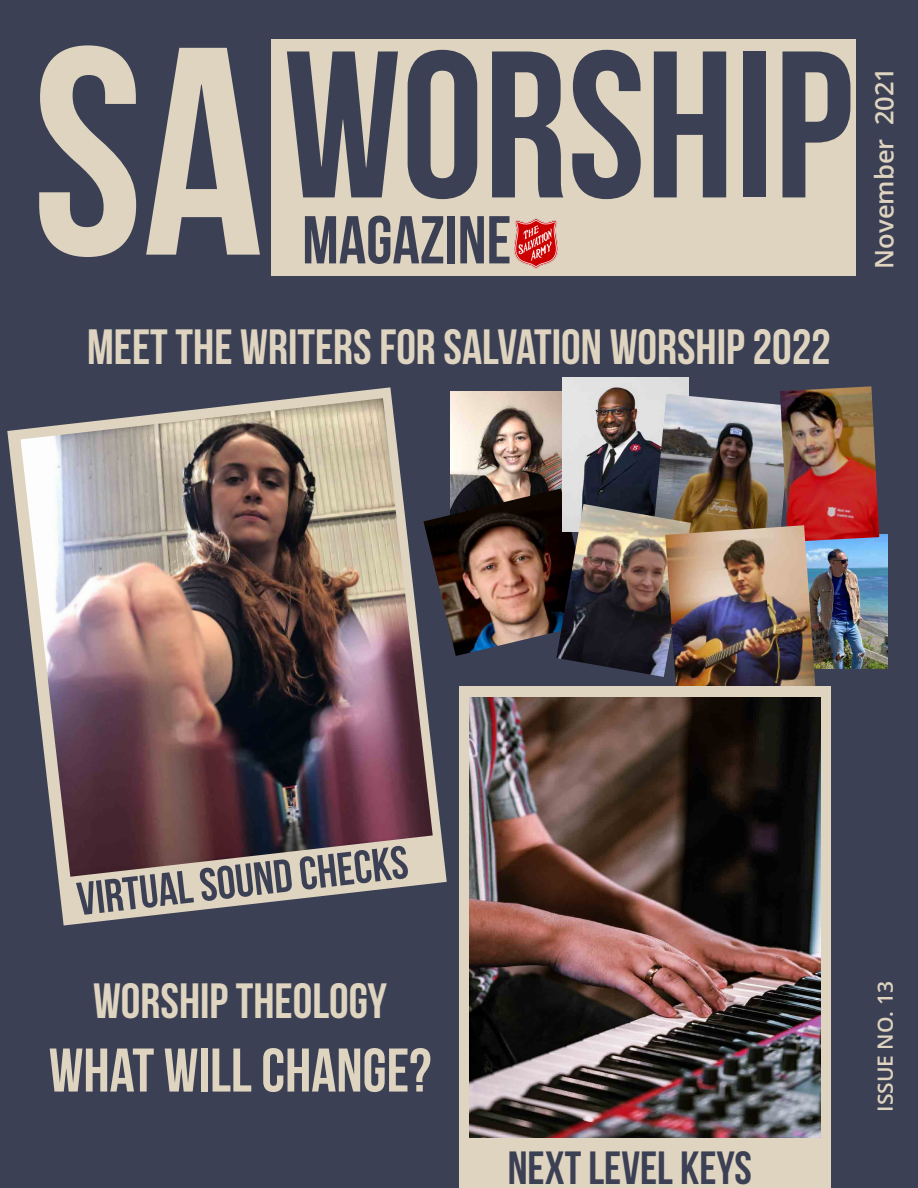
<style>
.page{position:relative;width:918px;height:1188px;background:#fff}
.page>*{position:absolute;margin:0;border:0;box-sizing:border-box;transform-origin:0 0}
.t1{font:295.5px "Bebas Neue";color:#ded4bf}
.t2{font:208.5px "Bebas Neue";color:#3c4055}
.t3{font:67.5px "Bebas Neue";color:#3c4055}
.t4{font:61.5px "Bebas Neue";color:#ded4bf}
.t5{font:49.5px "Bebas Neue";color:#ded4bf}
.t6{font:46.5px "Bebas Neue";color:#3c4055}
.t7{font:600 25.5px "Open Sans";color:#ded4bf}
.t8{font:600 21px "Open Sans";color:#ded4bf}
</style>
<div class="page">
<div style="left:0;top:0;width:54px;height:1188px;background:#3c4055"></div>
<div style="left:0;top:0;width:870px;height:290px;background:#3c4055"></div>
<div style="left:271px;top:39px;width:597px;height:236px;background:#ded4bf"></div>
<div style="left:857px;top:0;width:61px;height:1188px;background:#3c4055"></div>
<img style="left:514px;top:218px;width:44px;height:51px">
<div style="left:29px;top:282px;width:835px;height:906px;background:#3c4055"></div>
<img style="left:451px;top:391px;width:112px;height:97px">
<img style="left:447px;top:488px;width:116px;height:168px">
<img style="left:563px;top:377px;width:125px;height:127px">
<img style="left:649px;top:394px;width:131px;height:131px">
<img style="left:556px;top:504px;width:135px;height:173px">
<img style="left:815px;top:535px;width:73px;height:133px">
<img style="left:780px;top:386px;width:99px;height:156px">
<svg style="left:7px;top:387px;width:440px;height:539px"></svg>
<img style="left:21px;top:398px;width:412px;height:479px">
<img style="left:665px;top:525px;width:150px;height:161px">
<div style="left:459px;top:686px;width:372px;height:502px;background:#ded4bf"></div>
<img style="left:469px;top:698px;width:352px;height:440px">
<p class="t1" style="left:32px;top:-10px;width:232px">SA</p>
<p class="t2" style="left:284px;top:11px;width:570px">WORSHIP</p>
<p class="t3" style="left:302px;top:203px;width:211px">MAGAZINE</p>
<p class="t7" style="left:867px;top:269px;width:203px;rotate:-90deg">November 2021</p>
<p class="t5" style="left:87px;top:320px;width:745px">MEET THE WRITERS FOR SALVATION WORSHIP 2022</p>
<p class="t6" style="left:74px;top:875px;width:334px;rotate:-7deg">VIRTUAL SOUND CHECKS</p>
<p class="t5" style="left:93px;top:974px;width:295px">WORSHIP THEOLOGY</p>
<p class="t4" style="left:49px;top:1037px;width:384px">WHAT WILL CHANGE?</p>
<p class="t6" style="left:508px;top:1142px;width:246px">NEXT LEVEL KEYS</p>
<p class="t8" style="left:871px;top:1112px;width:132px;rotate:-90deg">ISSUE NO. 13</p>
</div>
